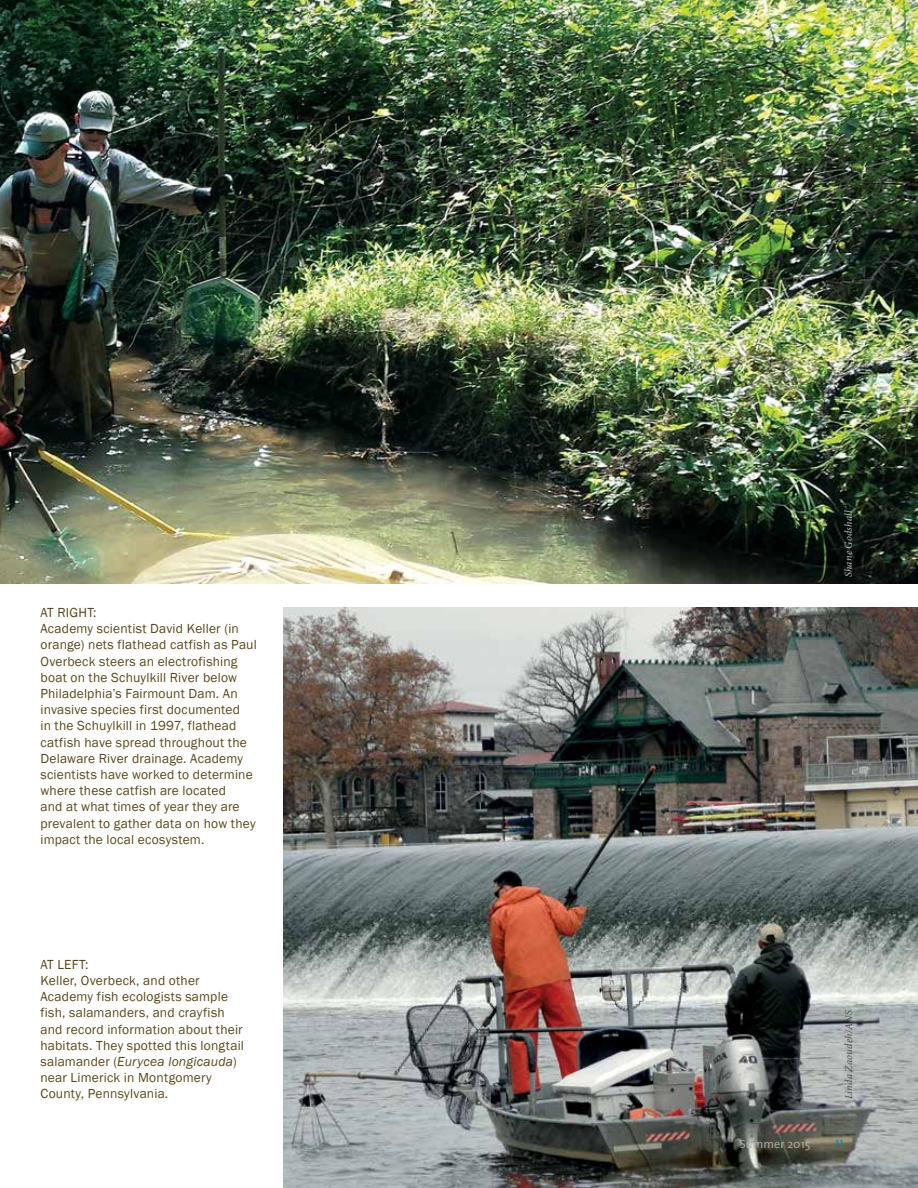
<style>
.page{position:relative;width:918px;height:1188px;background:#fff}
.page>*{position:absolute;margin:0;border:0;box-sizing:border-box;transform-origin:0 0}
.t1{font:13.5px/16.2px "Franklin Gothic";letter-spacing:.015em;color:#5a481c}
.t2{font:300 12px "The Sans";letter-spacing:.005em;color:#b1b4b6}
.t3{font:12px "The Sans Semi Light Caps";color:#0081c6}
.t4{font:italic 10.5px "Minion Pro";color:#4d4d4f}
.t5{font:italic 10.5px "Minion Pro";color:#bcbec0}
.s1{font-style:italic}
</style>
<div class="page">
<img style="left:0;top:0;width:918px;height:584px">
<img style="left:284px;top:608px;width:634px;height:580px">
<p class="t1" style="left:40px;top:605px;width:218px">AT RIGHT:<br>Academy scientist David Keller (in orange) nets flathead catfish as Paul<br>Overbeck steers an electrofishing boat on the Schuylkill River below<br>Philadelphia’s Fairmount Dam. An invasive species first documented<br>in the Schuylkill in 1997, flathead catfish have spread throughout the<br>Delaware River drainage. Academy scientists have worked to determine where these catfish are located<br>and at what times of year they are prevalent to gather data on how they impact the local ecosystem.</p>
<p class="t1" style="left:40px;top:956px;width:205px">AT LEFT:<br>Keller, Overbeck, and other<br>Academy fish ecologists sample fish, salamanders, and crayfish and record information about their habitats. They spotted this longtail salamander (<span class="s1">Eurycea longicauda</span>) near Limerick in Montgomery<br>County, Pennsylvania.</p>
<p class="t5" style="left:841px;top:577px;width:68px;rotate:-90deg">Shane Godshall</p>
<p class="t4" style="left:842px;top:1099px;width:90px;rotate:-90deg">Linda Zaoudeh/ANS</p>
<p class="t2" style="left:740px;top:1134px;width:72px">Summer 2015</p>
<p class="t3" style="left:835px;top:1134px;width:10px">11</p>
</div>
